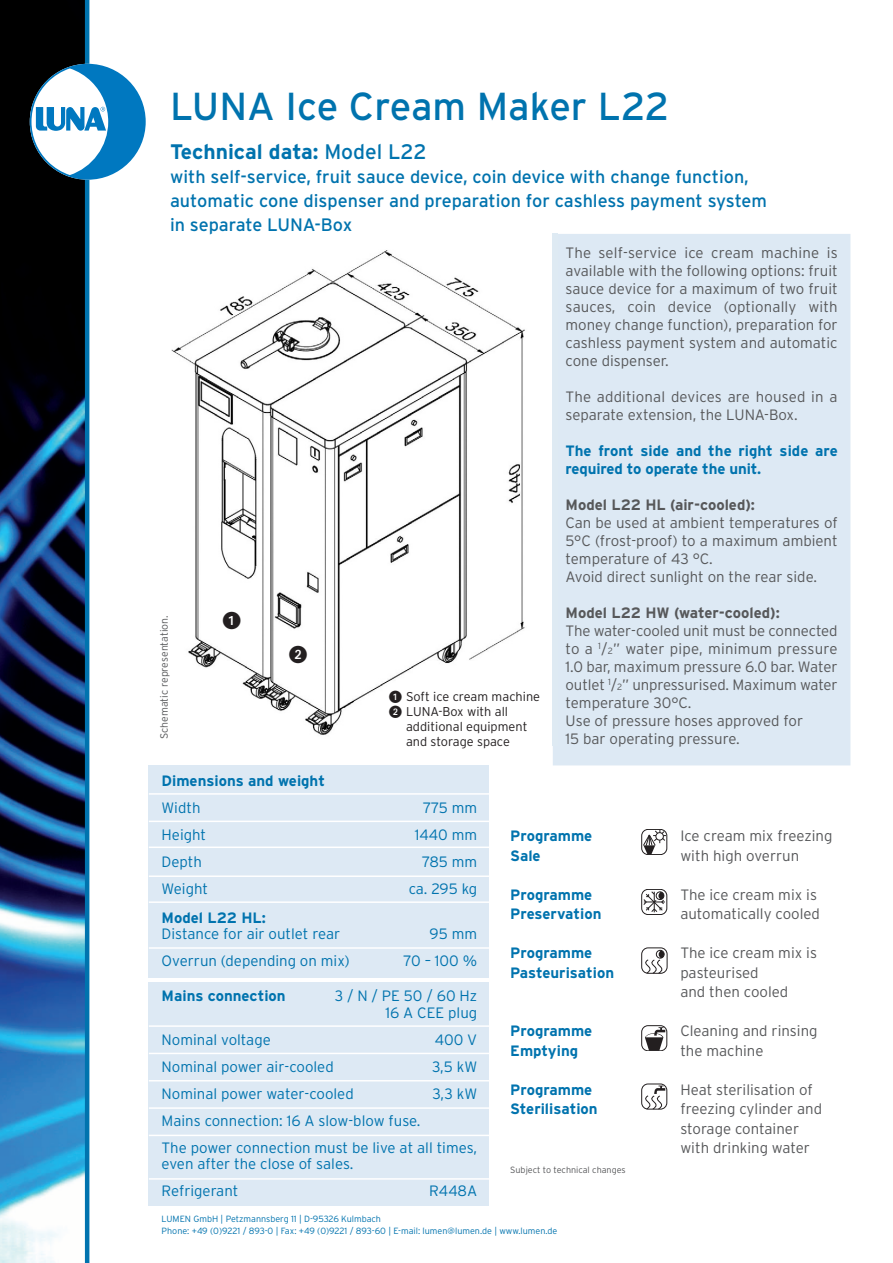
<style>
.page{position:relative;width:893px;height:1263px;background:#fff}
.page>*{position:absolute;margin:0;border:0;box-sizing:border-box;transform-origin:0 0}
.t1{font:39px "Interstate";color:#0073ae}
.t2{font:700 21px "Interstate";color:#0073ae}
.t3{font:18px/24px "Interstate";color:#0073ae}
.t4{font:18px "European Pi One";color:#231f20}
.t5{font:300 15px/18px "Interstate";color:#57585a}
.t6{font:300 15px/27px "Interstate";color:#0073ae}
.t7{font:700 15px/18px "Interstate";color:#0073ae}
.t8{font:700 15px "Interstate";color:#57585a}
.t9{font:300 12.75px/15px "Interstate";color:#231f20}
.t10{font:300 10.5px "Interstate";color:#57585a}
.t11{font:300 9px/12px "Interstate";color:#0073ae}
.t12{font:300 9px "Interstate";color:#57585a}
.s1{font-weight:400}
.s2{font-family:"European Pi One";font-weight:400}
.s3{font-size:9px}
</style>
<div class="page">
<img style="left:171px;top:233px;width:386px;height:512px">
<img style="left:0;top:0;width:85px;height:1263px">
<hr style="left:85px;top:0;width:4px;height:1263px;background:#0073ae">
<svg style="left:30px;top:64px;width:116px;height:116px"></svg>
<div style="left:149px;top:765px;width:340px;height:213px;background:#dde9f4"></div>
<hr style="left:149px;top:793px;width:340px;height:2px;background:#fff">
<hr style="left:149px;top:901px;width:340px;height:2px;background:#fff">
<hr style="left:149px;top:947px;width:340px;height:2px;background:#fff">
<hr style="left:149px;top:875px;width:340px;height:2px;background:#fff">
<hr style="left:149px;top:846px;width:340px;height:2px;background:#fff">
<hr style="left:149px;top:821px;width:340px;height:1px;background:#fff">
<div style="left:641px;top:829px;width:26px;height:26px;border:1px solid #231f20;border-radius:6px"></div>
<svg style="left:643px;top:830px;width:23px;height:24px"></svg>
<div style="left:641px;top:889px;width:26px;height:26px;border:1px solid #231f20;border-radius:6px"></div>
<svg style="left:643px;top:891px;width:22px;height:21px"></svg>
<div style="left:641px;top:948px;width:26px;height:25px;border:1px solid #231f20;border-radius:6px"></div>
<svg style="left:641px;top:950px;width:26px;height:23px"></svg>
<div style="left:641px;top:1025px;width:26px;height:26px;border:1px solid #231f20;border-radius:6px"></div>
<svg style="left:645px;top:1027px;width:20px;height:24px"></svg>
<div style="left:641px;top:1084px;width:26px;height:25px;border:1px solid #231f20;border-radius:6px"></div>
<svg style="left:641px;top:1085px;width:27px;height:24px"></svg>
<div style="left:553px;top:234px;width:297px;height:531px;background:#dde9f4"></div>
<hr style="left:553px;top:234px;width:4px;height:511px;background:#deeaf3">
<div style="left:149px;top:982px;width:340px;height:224px;background:#dde9f4"></div>
<hr style="left:149px;top:1025px;width:340px;height:2px;background:#fff">
<hr style="left:149px;top:1107px;width:340px;height:2px;background:#fff">
<hr style="left:149px;top:1080px;width:340px;height:1px;background:#fff">
<hr style="left:149px;top:1135px;width:340px;height:1px;background:#fff">
<hr style="left:149px;top:1178px;width:340px;height:2px;background:#fff">
<hr style="left:149px;top:1053px;width:340px;height:1px;background:#fff">
<h1 class="t1" style="left:170px;top:91px;width:501px">LUNA Ice Cream Maker L22</h1>
<h2 class="t2" style="left:170px;top:143px;width:258px">Technical data: <span class="s1">Model L22</span></h2>
<p class="t3" style="left:170px;top:166px;width:598px">with self-service, fruit sauce device, coin device with change function, automatic cone dispenser and preparation for cashless payment system in separate LUNA-Box</p>
<p class="t10" style="left:160px;top:739px;width:125px;rotate:-90deg">Schematic representation.</p>
<p class="t4" style="left:223px;top:611px;width:19px">1</p>
<p class="t4" style="left:289px;top:646px;width:19px">2</p>
<p class="t9" style="left:389px;top:690px;width:153px"><span class="s2">1</span> Soft ice cream machine<br><span class="s2">2</span> LUNA-Box with all</p>
<p class="t9" style="left:406px;top:720px;width:123px">additional equipment and storage space</p>
<p class="t5" style="left:566px;top:245px;width:274px;text-align:justify">The self-service ice cream machine is available with the following options: fruit sauce device for a maximum of two fruit sauces, coin device (optionally with money change function), preparation for cashless payment system and automatic cone dispenser.</p>
<p class="t5" style="left:566px;top:389px;width:274px">The additional devices are housed in a separate extension, the LUNA-Box.</p>
<p class="t7" style="left:566px;top:443px;width:274px">The front side and the right side are required to operate the unit.</p>
<p class="t8" style="left:566px;top:499px;width:191px">Model L22 HL (air-cooled):</p>
<p class="t5" style="left:566px;top:515px;width:274px">Can be used at ambient temperatures of 5°C (frost-proof) to a maximum ambient temperature of 43 °C.<br>Avoid direct sunlight on the rear side.</p>
<p class="t8" style="left:566px;top:607px;width:216px">Model L22 HW (water-cooled):</p>
<p class="t5" style="left:566px;top:623px;width:274px">The water-cooled unit must be connected to a <sup>1</sup>/<span class="s3">2</span>” water pipe, minimum pressure 1.0 bar, maximum pressure 6.0 bar. Water outlet <sup>1</sup>/<span class="s3">2</span>” unpressurised. Maximum water temperature 30°C.<br>Use of pressure hoses approved for<br>15 bar operating pressure.</p>
<p class="t7" style="left:162px;top:773px;width:165px">Dimensions and weight</p>
<p class="t6" style="left:162px;top:796px;width:40px">Width</p>
<p class="t6" style="left:423px;top:796px;width:56px">775 mm</p>
<p class="t6" style="left:162px;top:823px;width:46px">Height</p>
<p class="t6" style="left:415px;top:823px;width:64px">1440 mm</p>
<p class="t6" style="left:162px;top:850px;width:42px">Depth</p>
<p class="t6" style="left:422px;top:850px;width:57px">785 mm</p>
<p class="t6" style="left:162px;top:877px;width:48px">Weight</p>
<p class="t6" style="left:409px;top:877px;width:70px">ca. 295 kg</p>
<p class="t7" style="left:162px;top:910px;width:106px">Model L22 HL:</p>
<p class="t6" style="left:162px;top:922px;width:180px">Distance for air outlet rear</p>
<p class="t6" style="left:430px;top:922px;width:49px">95 mm</p>
<p class="t6" style="left:162px;top:949px;width:190px">Overrun (depending on mix)</p>
<p class="t6" style="left:404px;top:949px;width:75px">70 – 100 %</p>
<p class="t7" style="left:162px;top:988px;width:126px">Mains connection</p>
<p class="t6" style="left:335px;top:989px;width:144px;line-height:16.5px;text-align:right">3 / N / PE 50 / 60 Hz<br>16 A CEE plug</p>
<p class="t6" style="left:162px;top:1027px;width:111px">Nominal voltage</p>
<p class="t6" style="left:435px;top:1027px;width:44px">400 V</p>
<p class="t6" style="left:162px;top:1054px;width:174px">Nominal power air-cooled</p>
<p class="t6" style="left:432px;top:1054px;width:47px">3,5 kW</p>
<p class="t6" style="left:162px;top:1081px;width:194px">Nominal power water-cooled</p>
<p class="t6" style="left:432px;top:1081px;width:46px">3,3 kW</p>
<p class="t6" style="left:162px;top:1108px;width:317px">Mains connection: 16 A slow-blow fuse.<br>The power connection must be live at all times,</p>
<p class="t6" style="left:162px;top:1152px;width:193px">even after the close of sales.<br>Refrigerant</p>
<p class="t6" style="left:429px;top:1179px;width:50px">R448A</p>
<p class="t7" style="left:510px;top:828px;width:84px">Programme</p>
<p class="t5" style="left:680px;top:828px;width:154px">Ice cream mix freezing</p>
<p class="t7" style="left:510px;top:848px;width:32px">Sale</p>
<p class="t5" style="left:680px;top:848px;width:120px">with high overrun</p>
<p class="t7" style="left:510px;top:887px;width:84px">Programme</p>
<p class="t5" style="left:680px;top:887px;width:138px">The ice cream mix is</p>
<p class="t7" style="left:510px;top:906px;width:93px">Preservation</p>
<p class="t5" style="left:680px;top:906px;width:141px">automatically cooled</p>
<p class="t7" style="left:510px;top:945px;width:84px">Programme</p>
<p class="t5" style="left:680px;top:945px;width:138px">The ice cream mix is</p>
<p class="t7" style="left:510px;top:965px;width:105px">Pasteurisation</p>
<p class="t5" style="left:680px;top:964px;width:109px;line-height:19.5px">pasteurised<br>and then cooled</p>
<p class="t7" style="left:510px;top:1023px;width:84px">Programme</p>
<p class="t5" style="left:680px;top:1023px;width:139px">Cleaning and rinsing</p>
<p class="t7" style="left:510px;top:1043px;width:69px">Emptying</p>
<p class="t5" style="left:680px;top:1043px;width:85px">the machine</p>
<p class="t7" style="left:510px;top:1082px;width:84px">Programme</p>
<p class="t5" style="left:680px;top:1082px;width:134px">Heat sterilisation of</p>
<p class="t7" style="left:510px;top:1101px;width:89px">Sterilisation</p>
<p class="t5" style="left:680px;top:1100px;width:143px;line-height:19.5px">freezing cylinder and storage container with drinking water</p>
<p class="t12" style="left:510px;top:1166px;width:117px">Subject to technical changes</p>
<p class="t11" style="left:162px;top:1213px;width:397px">LUMEN GmbH | Petzmannsberg 11 | D-95326 Kulmbach<br>Phone: +49 (0)9221 / 893-0 | Fax: +49 (0)9221 / 893-60 | E-mail: lumen@lumen.de | www.lumen.de</p>
</div>
